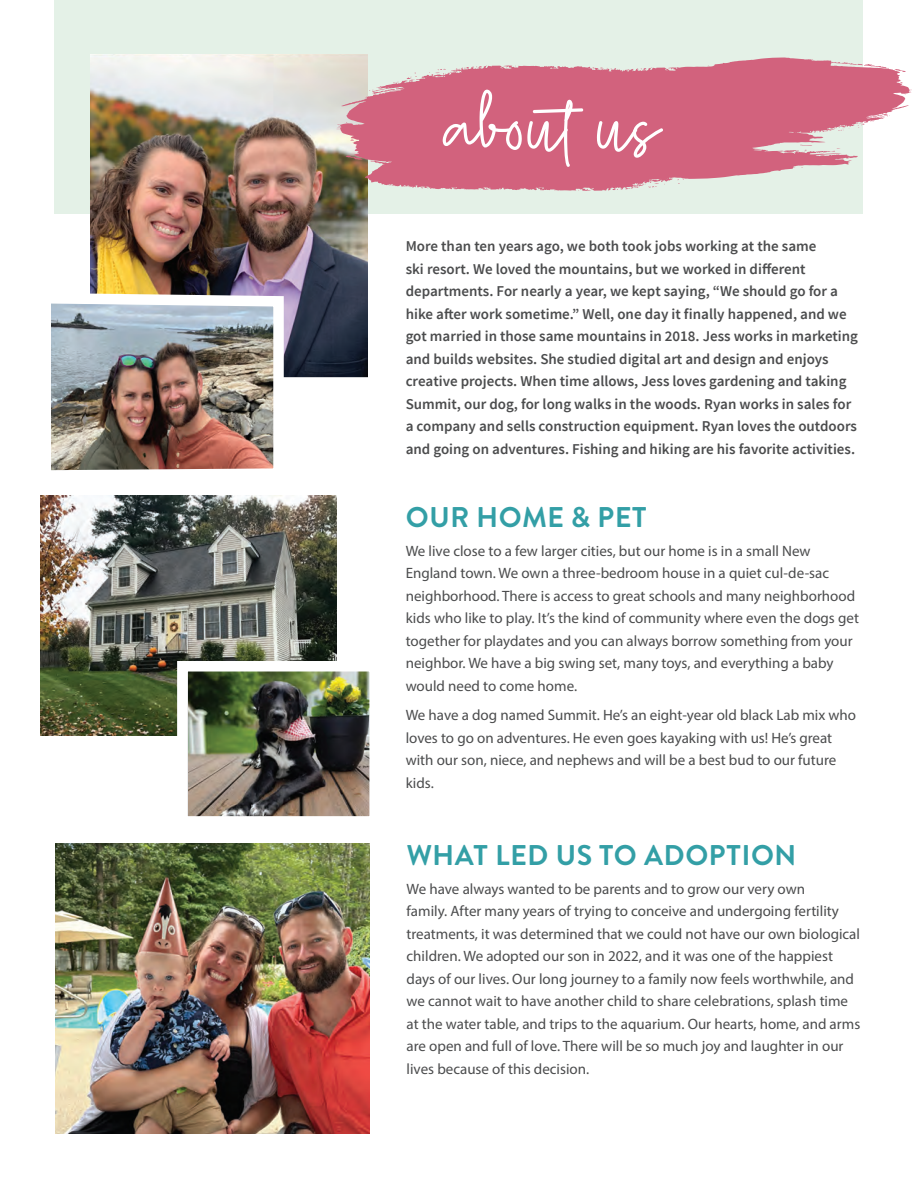
<style>
.page{position:relative;width:918px;height:1188px;background:#fff}
.page>*{position:absolute;margin:0;border:0;box-sizing:border-box;transform-origin:0 0}
.t1{font:73.05px "Callien Pooh";color:#fff}
.t2{font:700 28.5px "Brandon Text";letter-spacing:.02em;color:#339fa6}
.t3{font:15px/22.5px "Myriad Pro";color:#4b4c4d}
.t4{font:600 15px/22.5px "Source Sans Pro";color:#4b4c4d}
</style>
<div class="page">
<div style="left:54px;top:0;width:808px;height:213px;background:#e4f1e7"></div>
<img style="left:40px;top:496px;width:297px;height:239px">
<img style="left:55px;top:844px;width:314px;height:290px">
<img style="left:189px;top:672px;width:180px;height:144px">
<img style="left:91px;top:54px;width:277px;height:322px">
<img style="left:51px;top:288px;width:238px;height:183px">
<svg style="left:337px;top:58px;width:575px;height:133px;fill:#d2627d"></svg>
<svg style="left:864px;top:64px;width:42px;height:8px"></svg>
<svg style="left:858px;top:114px;width:32px;height:15px"></svg>
<svg style="left:826px;top:127px;width:24px;height:5px"></svg>
<h1 class="t1" style="left:448px;top:84px;width:214px">aboutus</h1>
<p class="t4" style="left:406px;top:236px;width:454px">More than ten years ago, we both took jobs working at the same<br>ski resort. We loved the mountains, but we worked in different departments. For nearly a year, we kept saying, “We should go for a hike after work sometime.” Well, one day it finally happened, and we got married in those same mountains in 2018. Jess works in marketing and builds websites. She studied digital art and design and enjoys creative projects. When time allows, Jess loves gardening and taking Summit, our dog, for long walks in the woods. Ryan works in sales for a company and sells construction equipment. Ryan loves the outdoors and going on adventures. Fishing and hiking are his favorite activities.</p>
<h2 class="t2" style="left:406px;top:497px;width:243px">OUR HOME &amp; PET</h2>
<p class="t3" style="left:406px;top:539px;width:455px">We live close to a few larger cities, but our home is in a small New England town. We own a three-bedroom house in a quiet cul-de-sac neighborhood. There is access to great schools and many neighborhood kids who like to play. It’s the kind of community where even the dogs get together for playdates and you can always borrow something from your neighbor. We have a big swing set, many toys, and everything a baby would need to come home.</p>
<p class="t3" style="left:406px;top:704px;width:452px">We have a dog named Summit. He’s an eight-year old black Lab mix who loves to go on adventures. He even goes kayaking with us! He’s great with our son, niece, and nephews and will be a best bud to our future kids.</p>
<h2 class="t2" style="left:407px;top:835px;width:391px">WHAT LED US TO ADOPTION</h2>
<p class="t3" style="left:407px;top:877px;width:455px">We have always wanted to be parents and to grow our very own<br>family. After many years of trying to conceive and undergoing fertility treatments, it was determined that we could not have our own biological children. We adopted our son in 2022, and it was one of the happiest days of our lives. Our long journey to a family now feels worthwhile, and we cannot wait to have another child to share celebrations, splash time at the water table, and trips to the aquarium. Our hearts, home, and arms are open and full of love. There will be so much joy and laughter in our lives because of this decision.</p>
</div>
